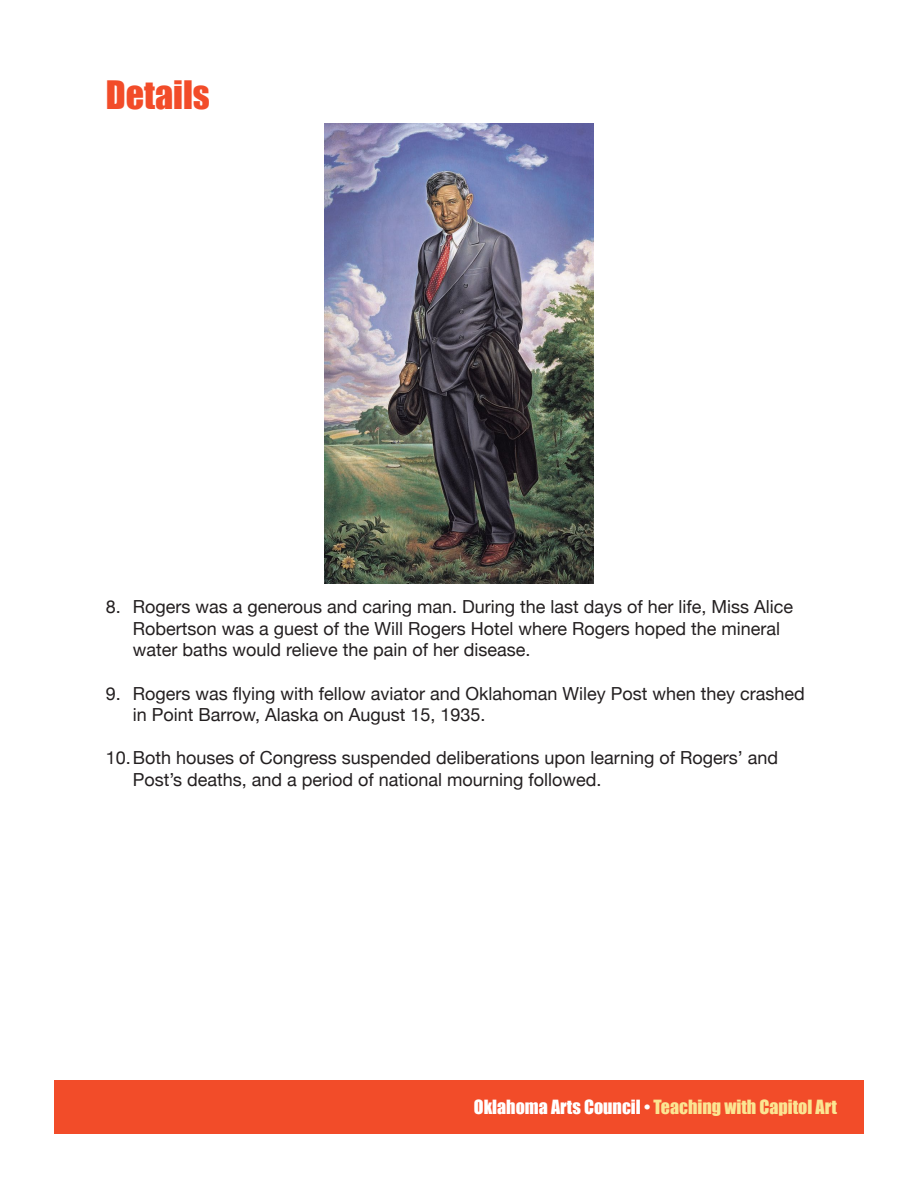
<style>
.page{position:relative;width:918px;height:1188px;background:#fff}
.page>*{position:absolute;margin:0;border:0;box-sizing:border-box;transform-origin:0 0}
.activities{font:36px "Impact";color:#f24c29}
.t1{font:18px/21.6px "Helvetica Neue";color:#231f20}
.t2{font:18px "Impact";color:#fbe592}
.s1{color:#fff}
</style>
<div class="page">
<div style="left:54px;top:1080px;width:810px;height:54px;background:#f24c29"></div>
<img style="left:324px;top:124px;width:270px;height:459px">
<p class="activities" style="left:106px;top:67px;width:106px">Details</p>
<p class="t1" style="left:133px;top:595px;width:662px;text-indent:-27px">8. Rogers was a generous and caring man. During the last days of her life, Miss Alice<br>Robertson was a guest of the Will Rogers Hotel where Rogers hoped the mineral water baths would relieve the pain of her disease.</p>
<p class="t1" style="left:133px;top:681px;width:674px;text-indent:-27px">9. Rogers was flying with fellow aviator and Oklahoman Wiley Post when they crashed in Point Barrow, Alaska on August 15, 1935.</p>
<p class="t1" style="left:133px;top:746px;width:647px;text-indent:-27px">10.Both houses of Congress suspended deliberations upon learning of Rogers’ and<br>Post’s deaths, and a period of national mourning followed.</p>
<p class="t2" style="left:474px;top:1093px;width:365px"><span class="s1">Oklahoma Arts Council •</span> Teaching with Capitol Art</p>
</div>
